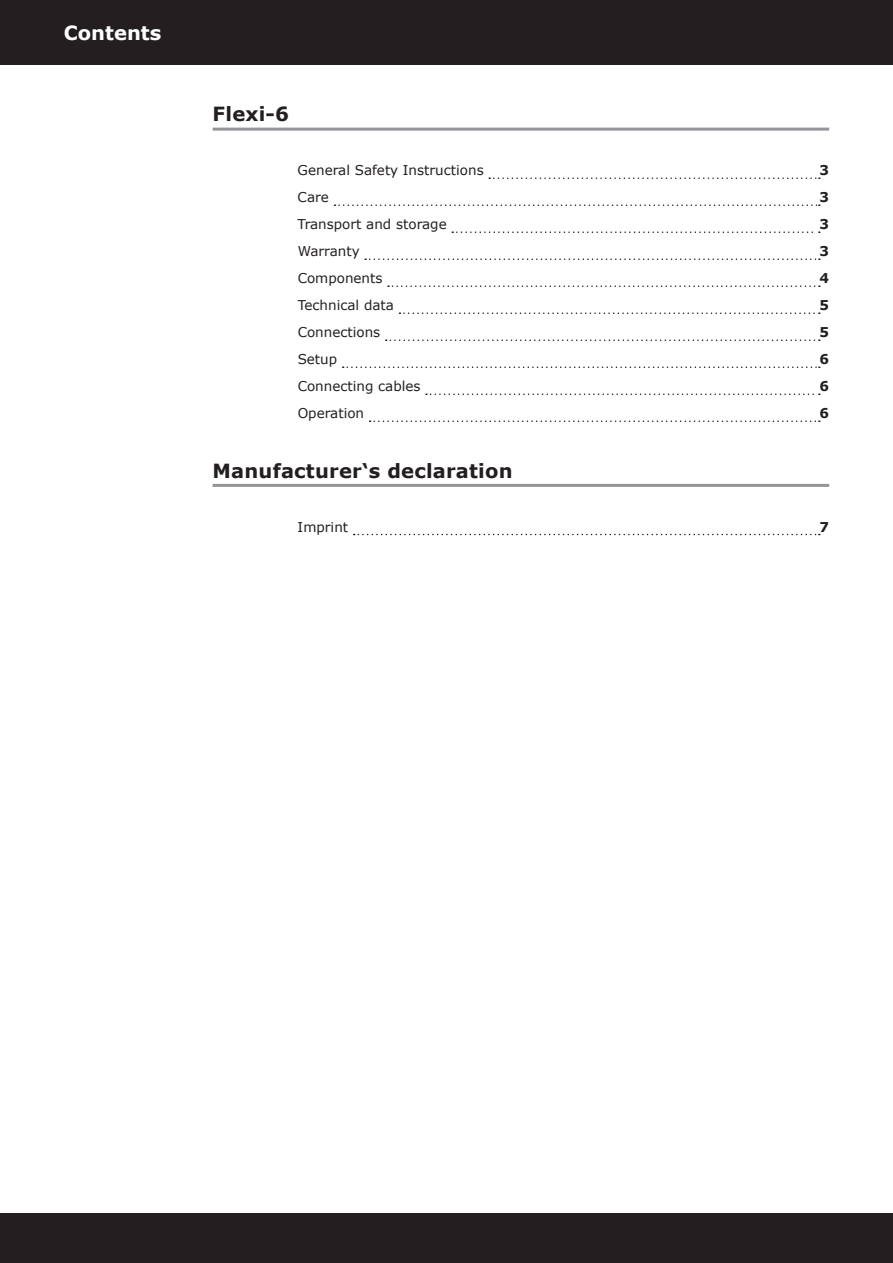
<style>
.page{position:relative;width:893px;height:1263px;background:#fff}
.page>*{position:absolute;margin:0;border:0;box-sizing:border-box;transform-origin:0 0}
.t1{font:700 19.5px "Verdana";letter-spacing:.01em;color:#231f20}
.t2{font:700 19.5px "Verdana";color:#fff}
.t3{font:13.5px "Verdana";color:#231f20}
.t4{font:700 13.5px "Verdana";color:#231f20}
</style>
<div class="page">
<div style="left:0;top:0;width:893px;height:64px;background:#231f20"></div>
<div style="left:0;top:1212px;width:893px;height:51px;background:#231f20"></div>
<hr style="left:213px;top:128px;width:616px;height:3px;background:#939598">
<svg style="left:489px;top:177px;width:331px;height:2px"></svg>
<svg style="left:334px;top:204px;width:486px;height:2px"></svg>
<svg style="left:452px;top:231px;width:368px;height:2px"></svg>
<svg style="left:365px;top:258px;width:455px;height:2px"></svg>
<svg style="left:388px;top:285px;width:432px;height:2px"></svg>
<svg style="left:399px;top:312px;width:421px;height:2px"></svg>
<svg style="left:386px;top:339px;width:434px;height:2px"></svg>
<svg style="left:343px;top:366px;width:477px;height:2px"></svg>
<svg style="left:426px;top:393px;width:394px;height:2px"></svg>
<svg style="left:370px;top:420px;width:450px;height:2px"></svg>
<hr style="left:213px;top:484px;width:616px;height:3px;background:#939598">
<svg style="left:354px;top:534px;width:466px;height:1px"></svg>
<h1 class="t2" style="left:64px;top:20px;width:99px">Contents</h1>
<h1 class="t1" style="left:213px;top:100px;width:78px">Flexi-6</h1>
<p class="t3" style="left:298px;top:161px;width:188px">General Safety Instructions</p>
<p class="t4" style="left:820px;top:161px;width:11px">3</p>
<p class="t3" style="left:298px;top:188px;width:33px">Care</p>
<p class="t4" style="left:820px;top:188px;width:11px">3</p>
<p class="t3" style="left:298px;top:215px;width:151px">Transport and storage</p>
<p class="t4" style="left:820px;top:215px;width:11px">3</p>
<p class="t3" style="left:298px;top:242px;width:63px">Warranty</p>
<p class="t4" style="left:820px;top:242px;width:11px">3</p>
<p class="t3" style="left:298px;top:269px;width:86px">Components</p>
<p class="t4" style="left:820px;top:269px;width:11px">4</p>
<p class="t3" style="left:298px;top:296px;width:98px">Technical data</p>
<p class="t4" style="left:820px;top:296px;width:11px">5</p>
<p class="t3" style="left:298px;top:323px;width:84px">Connections</p>
<p class="t4" style="left:820px;top:323px;width:11px">5</p>
<p class="t3" style="left:298px;top:350px;width:41px">Setup</p>
<p class="t4" style="left:820px;top:350px;width:11px">6</p>
<p class="t3" style="left:298px;top:377px;width:124px">Connecting cables</p>
<p class="t4" style="left:820px;top:377px;width:11px">6</p>
<p class="t3" style="left:298px;top:404px;width:68px">Operation</p>
<p class="t4" style="left:820px;top:404px;width:11px">6</p>
<h1 class="t1" style="left:213px;top:457px;width:301px">Manufacturer‘s declaration</h1>
<p class="t3" style="left:298px;top:517px;width:52px">Imprint</p>
<p class="t4" style="left:820px;top:517px;width:11px">7</p>
</div>
